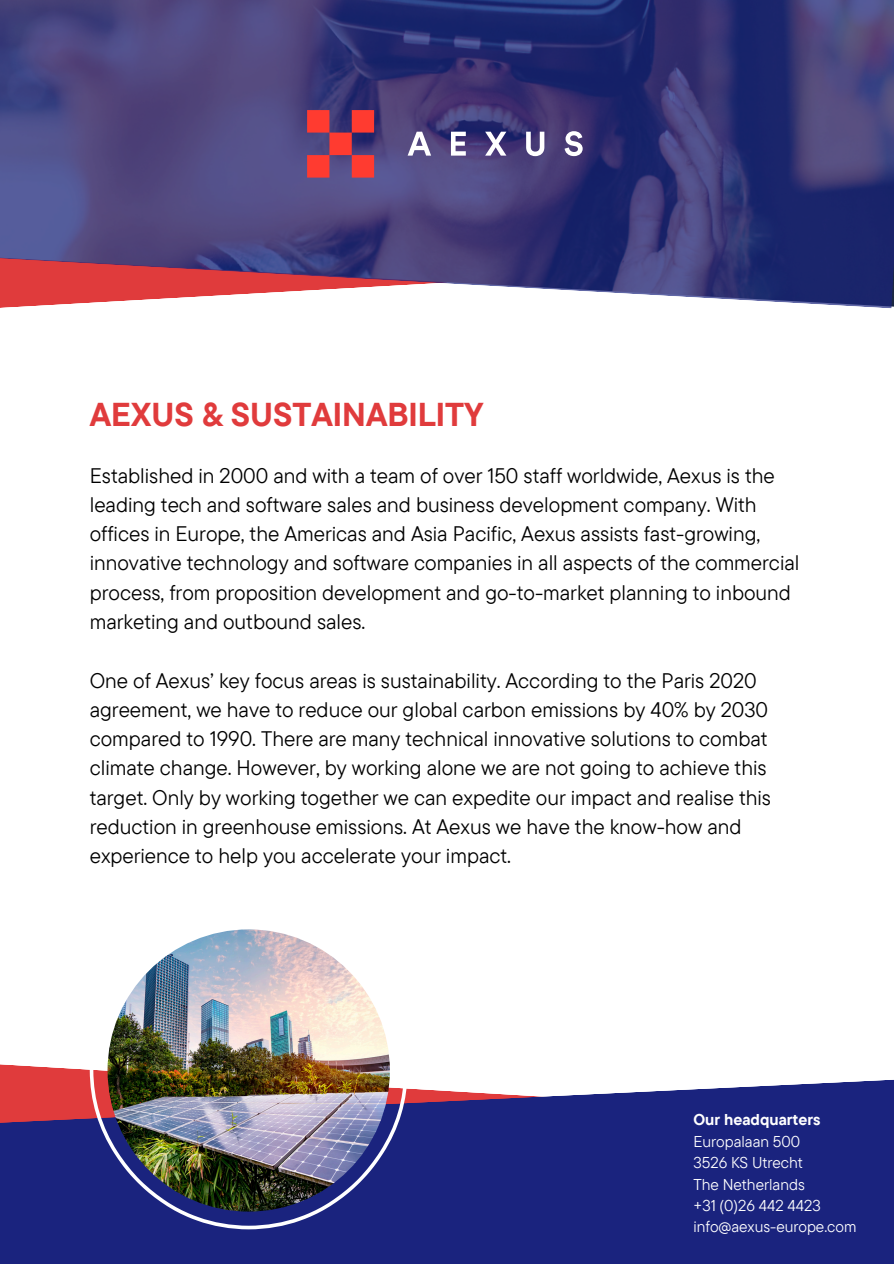
<style>
.page{position:relative;width:894px;height:1264px;background:#fff}
.page>*{position:absolute;margin:0;border:0;box-sizing:border-box;transform-origin:0 0}
.t1{font:700 33px "TT Commons Pro";color:#e03b3c}
.t2{font:21px/29.2px "TT Commons Pro";color:#000}
.t3{font:15.6px "TT Commons Pro";color:#fff}
.t4{font:700 15.6px "TT Commons Pro";color:#fff}
</style>
<div class="page">
<svg style="left:0;top:1064px;width:893px;height:199px;background:#3a3a88"></svg>
<svg style="left:0;top:0;width:893px;height:308px;background:#4c447c"></svg>
<svg style="left:307px;top:110px;width:67px;height:68px;background:#aa3c52"></svg>
<svg style="left:407px;top:131px;width:175px;height:25px"></svg>
<svg style="left:90px;top:965px;width:317px;height:263px;fill:#1a237e"></svg>
<img style="left:107px;top:929px;width:283px;height:282px;border-radius:50%">
<p class="t1" style="left:90px;top:393px;width:395px">AEXUS &amp; SUSTAINABILITY</p>
<h1 class="t2" style="left:90px;top:460px;width:711px">Established in 2000 and with a team of over 150 staff worldwide, Aexus is the leading tech and software sales and business development company. With offices in Europe, the Americas and Asia Pacific, Aexus assists fast-growing, innovative technology and software companies in all aspects of the commercial process, from proposition development and go-to-market planning to inbound marketing and outbound sales.</h1>
<h2 class="t2" style="left:90px;top:665px;width:682px">One of Aexus’ key focus areas is sustainability. According to the Paris 2020 agreement, we have to reduce our global carbon emissions by 40% by 2030 compared to 1990. There are many technical innovative solutions to combat climate change. However, by working alone we are not going to achieve this target. Only by working together we can expedite our impact and realise this reduction in greenhouse emissions. At Aexus we have the know-how and experience to help you accelerate your impact.</h2>
<h2 class="t4" style="left:693px;top:1109px;width:128px">Our headquarters</h2>
<p class="t3" style="left:693px;top:1131px;width:108px">Europalaan 500</p>
<p class="t3" style="left:693px;top:1152px;width:111px">3526 KS Utrecht</p>
<p class="t3" style="left:693px;top:1173px;width:113px">The Netherlands</p>
<p class="t3" style="left:693px;top:1195px;width:129px">+31 (0)26 442 4423</p>
<p class="t3" style="left:693px;top:1216px;width:164px">info@aexus-europe.com</p>
</div>
